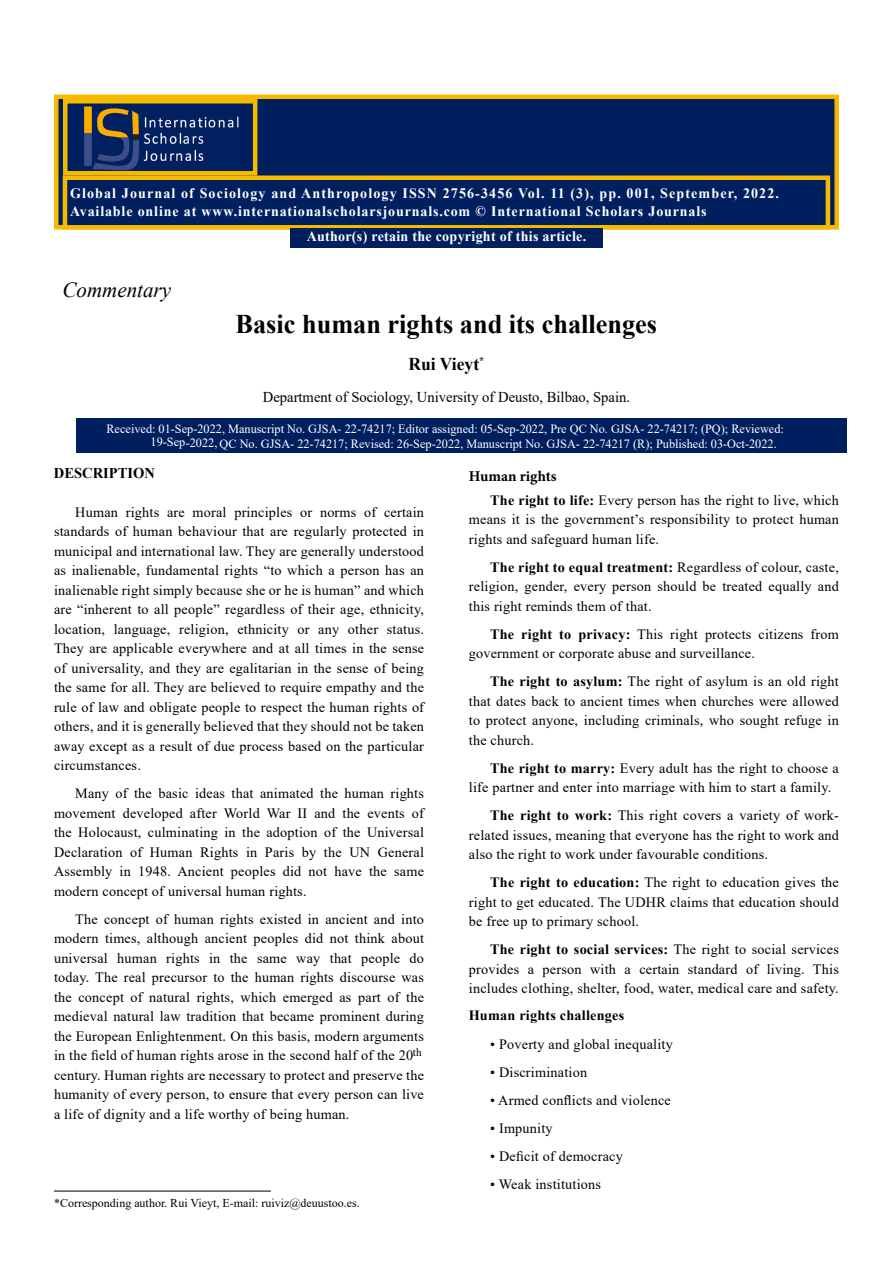
<style>
.page{position:relative;width:893px;height:1263px;background:#fff}
.page>*{position:absolute;margin:0;border:0;box-sizing:border-box;transform-origin:0 0}
.t1{font:700 27px "Times New Roman";color:#000}
.t2{font:italic 21.6px "Times New Roman";color:#000}
.t3{font:700 18px "Times New Roman";color:#000}
.t4{font:15px "Times New Roman";color:#000}
.t5{font:700 15px "Times New Roman";color:#000}
.t6{font:700 15px "Minion Pro";color:#000}
.t7{font:700 14.4px/17.2px "Times New Roman";letter-spacing:.06em;color:#fff}
.t8{font:700 14.4px "Times New Roman";letter-spacing:.02em;color:#fff}
.t9{font:14.25px/19.5px "Times New Roman";letter-spacing:.015em;color:#000;text-align:justify}
.t10{font:700 14.25px "Times New Roman";letter-spacing:.015em;color:#000}
.t11{font:12.6px/13.5px "Times New Roman";color:#fff}
.t12{font:12px "Times New Roman";color:#000}
.s1{font-weight:700}
</style>
<div class="page">
<div style="left:54px;top:94px;width:785px;height:136px;background:#001f5f;border:4px solid #f5ba00"></div>
<div style="left:63px;top:176px;width:767px;height:54px;background:#001f5f;border:4px solid #f5ba00"></div>
<img style="left:84px;top:106px;width:155px;height:65px">
<div style="left:63px;top:99px;width:194px;height:77px;border:4px solid #f5ba00"></div>
<div style="left:290px;top:228px;width:313px;height:20px;background:#001f5f"></div>
<hr style="left:54px;top:1191px;width:217px;height:1px;background:#000">
<div style="left:77px;top:419px;width:770px;height:34px;background:#001f5f"></div>
<p class="t7" style="left:70px;top:184px;width:711px">Global Journal of Sociology and Anthropology ISSN 2756-3456 Vol. 11 (3), pp. 001, September, 2022.<br>Available online at www.internationalscholarsjournals.com © International Scholars Journals</p>
<p class="t8" style="left:307px;top:225px;width:281px">Author(s) retain the copyright of this article.</p>
<h2 class="t2" style="left:62px;top:275px;width:110px">Commentary</h2>
<h1 class="t1" style="left:236px;top:304px;width:423px">Basic human rights and its challenges</h1>
<p class="t3" style="left:409px;top:351px;width:77px">Rui Vieyt<sup>*</sup></p>
<p class="t4" style="left:263px;top:387px;width:369px">Department of Sociology, University of Deusto, Bilbao, Spain.</p>
<p class="t11" style="left:151px;top:421px;width:635px;text-indent:-44px">Received: 01-Sep-2022, Manuscript No. GJSA- 22-74217; Editor assigned: 05-Sep-2022, Pre QC No. GJSA- 22-74217; (PQ); Reviewed:<br>19-Sep</p>
<p class="t11" style="left:186px;top:436px;width:592px">-2022, QC No. GJSA- 22-74217; Revised: 26-Sep-2022, Manuscript No. GJSA- 22-74217 (R); Published: 03-Oct-2022.</p>
<p class="t5" style="left:54px;top:462px;width:103px">DESCRIPTION</p>
<p class="t9" style="left:54px;top:502px;width:372px;text-indent:21px">Human rights are moral principles or norms of certain standards of human behaviour that are regularly protected in municipal and international law. They are generally understood as inalienable, fundamental rights “to which a person has an inalienable right simply because she or he is human” and which are “inherent to all people” regardless of their age, ethnicity, location, language, religion, ethnicity or any other status.<br>They are applicable everywhere and at all times in the sense of universality, and they are egalitarian in the sense of being the same for all. They are believed to require empathy and the rule of law and obligate people to respect the human rights of others, and it is generally believed that they should not be taken away except as a result of due process based on the particular circumstances.</p>
<p class="t9" style="left:54px;top:783px;width:372px;text-indent:21px">Many of the basic ideas that animated the human rights movement developed after World War II and the events of the Holocaust, culminating in the adoption of the Universal Declaration of Human Rights in Paris by the UN General Assembly in 1948. Ancient peoples did not have the same modern concept of universal human rights.</p>
<p class="t9" style="left:54px;top:909px;width:372px;text-indent:21px">The concept of human rights existed in ancient and into modern times, although ancient peoples did not think about universal human rights in the same way that people do today. The real precursor to the human rights discourse was the concept of natural rights, which emerged as part of the medieval natural law tradition that became prominent during the European Enlightenment. On this basis, modern arguments</p>
<p class="t9" style="left:54px;top:1065px;width:372px">century. Human rights are necessary to protect and preserve the humanity of every person, to ensure that every person can live a life of dignity and a life worthy of being human.</p>
<p class="t9" style="left:54px;top:1045px;width:369px">in the field of human rights arose in the second half of the 20<sup>th</sup></p>
<p class="t12" style="left:54px;top:1194px;width:307px">*Corresponding author. Rui Vieyt, E-mail: ruiviz@deuustoo.es.</p>
<p class="t6" style="left:469px;top:466px;width:89px">Human rights</p>
<p class="t9" style="left:469px;top:490px;width:371px;text-indent:21px"><span class="s1">The right to life:</span> Every person has the right to live, which means it is the government’s responsibility to protect human rights and safeguard human life.</p>
<p class="t9" style="left:469px;top:557px;width:372px;text-indent:21px"><span class="s1">The right to equal treatment:</span> Regardless of colour, caste, religion, gender, every person should be treated equally and this right reminds them of that.</p>
<p class="t9" style="left:469px;top:624px;width:372px;text-indent:21px"><span class="s1">The right to privacy:</span> This right protects citizens from government or corporate abuse and surveillance.</p>
<p class="t9" style="left:469px;top:671px;width:371px;text-indent:21px"><span class="s1">The right to asylum:</span> The right of asylum is an old right that dates back to ancient times when churches were allowed to protect anyone, including criminals, who sought refuge in the church.</p>
<p class="t9" style="left:469px;top:758px;width:371px;text-indent:21px"><span class="s1">The right to marry:</span> Every adult has the right to choose a life partner and enter into marriage with him to start a family.</p>
<p class="t9" style="left:469px;top:805px;width:372px;text-indent:21px"><span class="s1">The right to work:</span> This right covers a variety of work&shy;related issues, meaning that everyone has the right to work and also the right to work under favourable conditions.</p>
<p class="t9" style="left:469px;top:872px;width:372px;text-indent:21px"><span class="s1">The right to education:</span> The right to education gives the right to get educated. The UDHR claims that education should be free up to primary school.</p>
<p class="t9" style="left:469px;top:939px;width:372px;text-indent:21px"><span class="s1">The right to social services:</span> The right to social services provides a person with a certain standard of living. This includes clothing, shelter, food, water, medical care and safety.</p>
<p class="t10" style="left:469px;top:1005px;width:157px">Human rights challenges</p>
<p class="t9" style="left:490px;top:1034px;width:184px">• Poverty and global inequality</p>
<p class="t9" style="left:490px;top:1062px;width:99px">• Discrimination</p>
<p class="t9" style="left:490px;top:1090px;width:182px">• Armed conflicts and violence</p>
<p class="t9" style="left:490px;top:1118px;width:64px">• Impunity</p>
<p class="t9" style="left:490px;top:1146px;width:134px">• Deficit of democracy</p>
<p class="t9" style="left:490px;top:1174px;width:112px">• Weak institutions</p>
</div>
